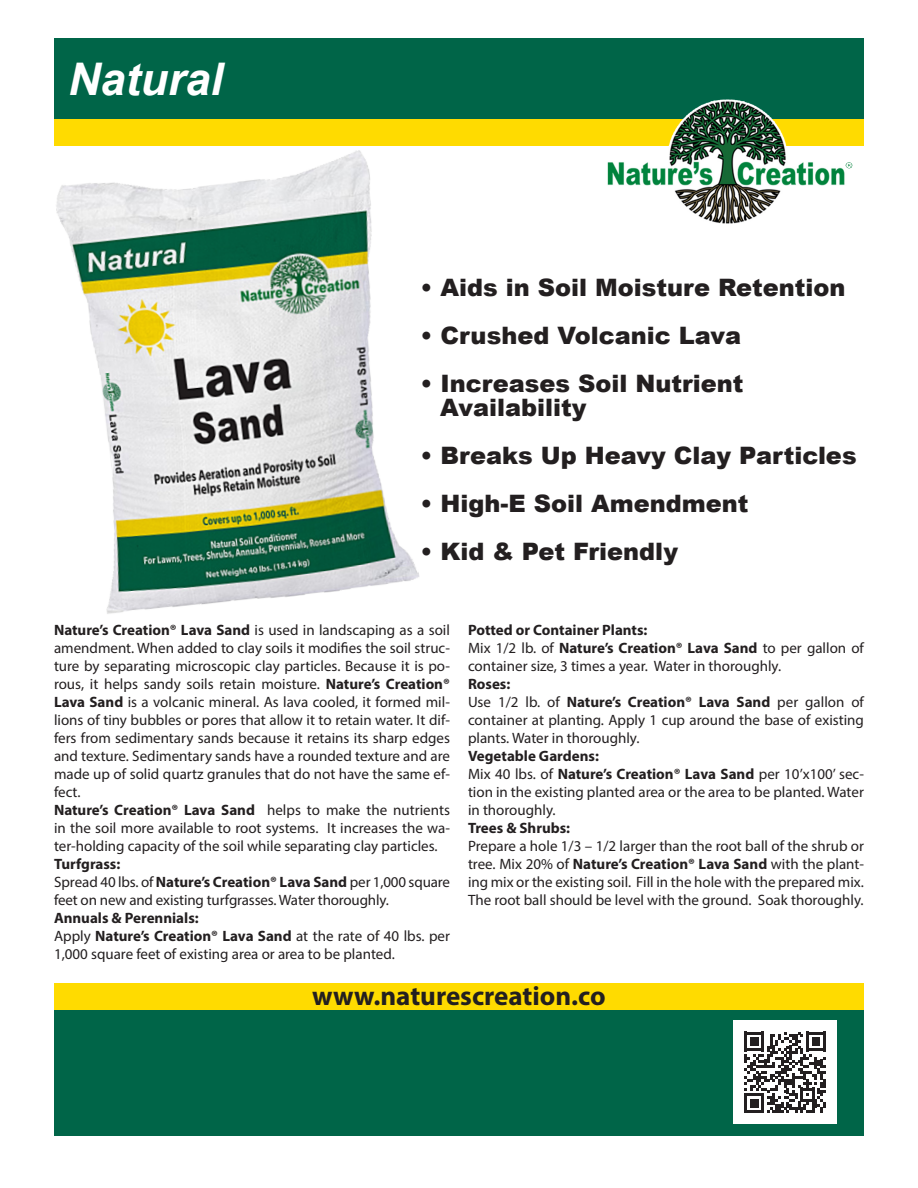
<style>
.page{position:relative;width:918px;height:1188px;background:#fff}
.page>*{position:absolute;margin:0;border:0;box-sizing:border-box;transform-origin:0 0}
.t1{font:italic 700 45px "Arial";color:#fff}
.t2{font:700 27px "Myriad Pro";color:#231f20}
.t3{font:900 24px "Arial";color:#231f20}
.t4{font:15px/18px "Myriad Pro";color:#231f20;text-align:justify}
.t5{font:700 15px "Myriad Pro";color:#231f20}
.s1{font-weight:700}
</style>
<div class="page">
<div style="left:54px;top:1009px;width:810px;height:127px;background:#006548"></div>
<div style="left:54px;top:38px;width:810px;height:81px;background:#006548"></div>
<div style="left:54px;top:119px;width:810px;height:27px;background:#ffdb00"></div>
<img style="left:607px;top:99px;width:246px;height:125px">
<div style="left:54px;top:983px;width:810px;height:27px;background:#ffdb00"></div>
<img style="left:56px;top:150px;width:363px;height:464px">
<div style="left:733px;top:1020px;width:104px;height:104px;background:#fff"></div>
<svg style="left:745px;top:1032px;width:81px;height:81px"></svg>
<p class="t1" style="left:68px;top:50px;width:157px">Natural</p>
<p class="t3" style="left:421px;top:270px;width:427px">• Aids in Soil Moisture Retention</p>
<p class="t3" style="left:421px;top:318px;width:322px">• Crushed Volcanic Lava</p>
<p class="t3" style="left:421px;top:366px;width:325px">• Increases Soil Nutrient</p>
<p class="t3" style="left:440px;top:390px;width:148px">Availability</p>
<p class="t3" style="left:421px;top:438px;width:438px">• Breaks Up Heavy Clay Particles</p>
<p class="t3" style="left:421px;top:486px;width:329px">• High-E Soil Amendment</p>
<p class="t3" style="left:421px;top:534px;width:259px">• Kid &amp; Pet Friendly</p>
<p class="t4" style="left:54px;top:621px;width:398px"><span class="s1">Nature’s Creation® Lava Sand</span> is used in landscaping as a soil amendment. When added to clay soils it modifies the soil struc&shy;ture by separating microscopic clay particles. Because it is po&shy;rous, it helps sandy soils retain moisture. <span class="s1">Nature’s Creation® Lava Sand</span> is a volcanic mineral. As lava cooled, it formed mil&shy;lions of tiny bubbles or pores that allow it to retain water. It dif&shy;fers from sedimentary sands because it retains its sharp edges and texture. Sedimentary sands have a rounded texture and are made up of solid quartz granules that do not have the same ef&shy;fect.</p>
<p class="t4" style="left:54px;top:801px;width:398px"><span class="s1">Nature’s Creation® Lava Sand</span> helps to make the nutrients in the soil more available to root systems. It increases the wa&shy;ter-holding capacity of the soil while separating clay particles.</p>
<p class="t5" style="left:54px;top:855px;width:68px">Turfgrass:</p>
<p class="t4" style="left:54px;top:873px;width:398px">Spread 40 lbs. of <span class="s1">Nature’s Creation® Lava Sand</span> per 1,000 square feet on new and existing turfgrasses. Water thoroughly.</p>
<p class="t5" style="left:54px;top:909px;width:146px">Annuals &amp; Perennials:</p>
<p class="t4" style="left:54px;top:927px;width:398px">Apply <span class="s1">Nature’s Creation® Lava Sand</span> at the rate of 40 lbs. per<br>1,000 square feet of existing area or area to be planted.</p>
<p class="t5" style="left:468px;top:621px;width:181px">Potted or Container Plants:</p>
<p class="t4" style="left:468px;top:639px;width:397px">Mix 1/2 lb. of <span class="s1">Nature’s Creation® Lava Sand</span> to per gallon of container size, 3 times a year. Water in thoroughly.</p>
<p class="t5" style="left:468px;top:675px;width:44px">Roses:</p>
<p class="t4" style="left:468px;top:693px;width:397px">Use 1/2 lb. of <span class="s1">Nature’s Creation® Lava Sand</span> per gallon of container at planting. Apply 1 cup around the base of existing plants. Water in thoroughly.</p>
<p class="t5" style="left:468px;top:747px;width:132px">Vegetable Gardens:</p>
<p class="t4" style="left:468px;top:765px;width:398px">Mix 40 lbs. of <span class="s1">Nature’s Creation® Lava Sand</span> per 10’x100’ sec&shy;tion in the existing planted area or the area to be planted. Water in thoroughly.</p>
<p class="t5" style="left:468px;top:819px;width:104px">Trees &amp; Shrubs:</p>
<p class="t4" style="left:468px;top:837px;width:398px">Prepare a hole 1/3 – 1/2 larger than the root ball of the shrub or tree. Mix 20% of <span class="s1">Nature’s Creation® Lava Sand</span> with the plant&shy;ing mix or the existing soil. Fill in the hole with the prepared mix.<br>The root ball should be level with the ground. Soak thoroughly.</p>
<p class="t2" style="left:312px;top:978px;width:295px">www.naturescreation.co</p>
</div>
